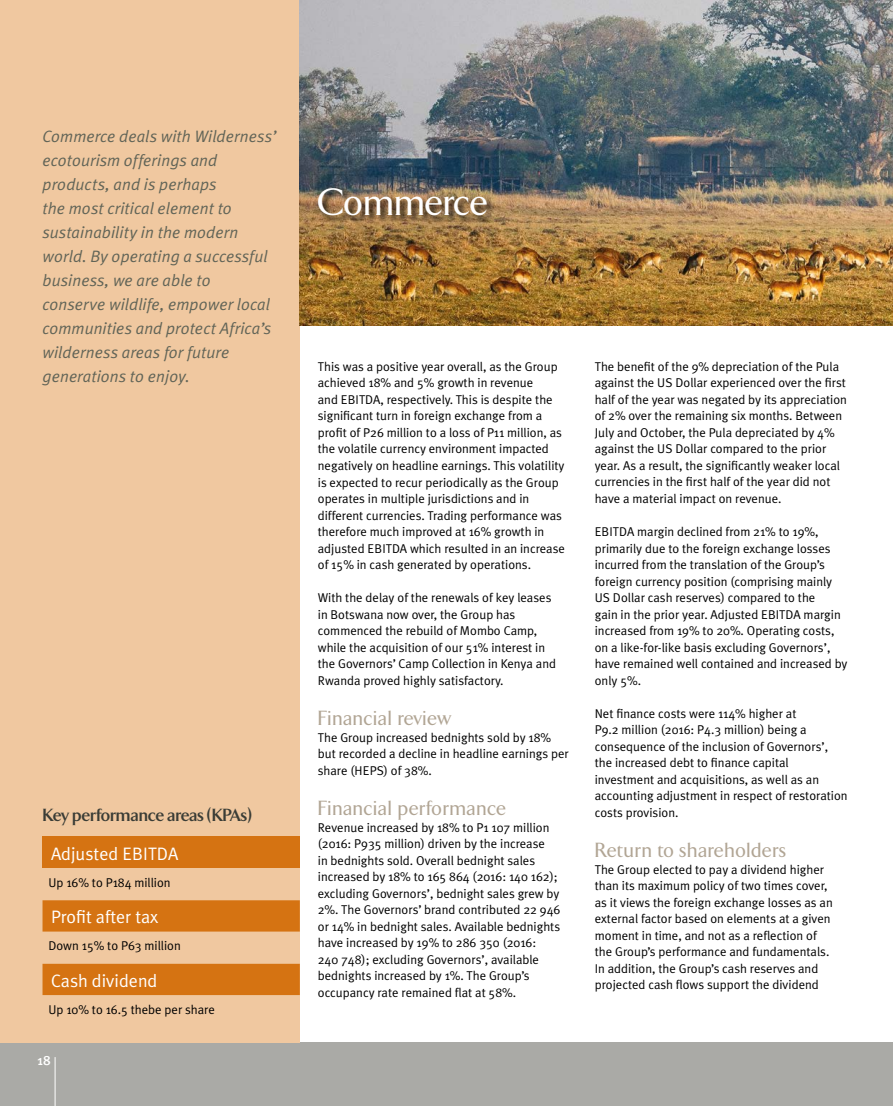
<style>
.page{position:relative;width:893px;height:1106px;background:#fff}
.page>*{position:absolute;margin:0;border:0;box-sizing:border-box;transform-origin:0 0}
.t1{font:500 39px "Arrow";color:#fff}
.t2{font:500 21px "Arrow";letter-spacing:.025em;color:#b1a594}
.t3{font:18px "Meta Plus Normal";color:#fff}
.t4{font:700 18px "Arrow";letter-spacing:-.005em;color:#3b3d36}
.t5{font:italic 16.5px/24px "Meta Plus Normal";letter-spacing:.005em;color:#616457}
.t6{font:500 13.5px "Meta Plus";color:#fff}
.t7{font:12.75px/16.5px "Meta Plus Normal";color:#000}
</style>
<div class="page">
<div style="left:0;top:1042px;width:893px;height:64px;background:#aaaaa6"></div>
<hr style="left:55px;top:1057px;width:1px;height:49px;background:#fff">
<div style="left:0;top:0;width:300px;height:1042px;background:#f0c8a0"></div>
<div style="left:43px;top:836px;width:257px;height:32px;background:#d57312"></div>
<svg style="left:43px;top:900px;width:257px;height:95px"></svg>
<img style="left:300px;top:0;width:593px;height:325px">
<div style="left:318px;top:187px;width:177px;height:37px;background:#000;opacity:.75"></div>
<p class="t5" style="left:43px;top:124px;width:235px">Commerce deals with Wilderness’ ecotourism offerings and products, and is perhaps<br>the most critical element to sustainability in the modern world. By operating a successful business, we are able to conserve wildlife, empower local communities and protect Africa’s wilderness areas for future generations to enjoy.</p>
<h3 class="t4" style="left:43px;top:805px;width:211px">Key performance areas (KPAs)</h3>
<h3 class="t3" style="left:51px;top:843px;width:129px">Adjusted EBITDA</h3>
<p class="t7" style="left:49px;top:873px;width:124px">Up 16% to P184 million</p>
<h3 class="t3" style="left:51px;top:906px;width:109px">Profit after tax</h3>
<p class="t7" style="left:49px;top:937px;width:134px">Down 15% to P63 million</p>
<h3 class="t3" style="left:51px;top:969px;width:108px">Cash dividend</h3>
<p class="t7" style="left:49px;top:1000px;width:168px">Up 10% to 16.5 thebe per share</p>
<p class="t6" style="left:37px;top:1052px;width:15px">18</p>
<h1 class="t1" style="left:318px;top:181px;width:172px">Commerce</h1>
<p class="t7" style="left:318px;top:358px;width:249px">This was a positive year overall, as the Group achieved 18% and 5% growth in revenue<br>and EBITDA, respectively. This is despite the significant turn in foreign exchange from a profit of P26 million to a loss of P11 million, as the volatile currency environment impacted negatively on headline earnings. This volatility is expected to recur periodically as the Group operates in multiple jurisdictions and in different currencies. Trading performance was therefore much improved at 16% growth in adjusted EBITDA which resulted in an increase of 15% in cash generated by operations.</p>
<p class="t7" style="left:318px;top:589px;width:240px">With the delay of the renewals of key leases in Botswana now over, the Group has commenced the rebuild of Mombo Camp, while the acquisition of our 51% interest in the Governors’ Camp Collection in Kenya and Rwanda proved highly satisfactory.</p>
<h2 class="t2" style="left:318px;top:707px;width:135px">Financial review</h2>
<p class="t7" style="left:318px;top:728px;width:252px">The Group increased bednights sold by 18% but recorded a decline in headline earnings per share (HEPS) of 38%.</p>
<h2 class="t2" style="left:318px;top:797px;width:190px">Financial performance</h2>
<p class="t7" style="left:318px;top:818px;width:244px">Revenue increased by 18% to P1 107 million (2016: P935 million) driven by the increase<br>in bednights sold. Overall bednight sales increased by 18% to 165 864 (2016: 140 162); excluding Governors’, bednight sales grew by 2%. The Governors’ brand contributed 22 946 or 14% in bednight sales. Available bednights have increased by 19% to 286 350 (2016:<br>240 748); excluding Governors’, available bednights increased by 1%. The Group’s occupancy rate remained flat at 58%.</p>
<p class="t7" style="left:595px;top:358px;width:254px">The benefit of the 9% depreciation of the Pula against the US Dollar experienced over the first half of the year was negated by its appreciation of 2% over the remaining six months. Between July and October, the Pula depreciated by 4% against the US Dollar compared to the prior year. As a result, the significantly weaker local currencies in the first half of the year did not have a material impact on revenue.</p>
<p class="t7" style="left:595px;top:523px;width:254px">EBITDA margin declined from 21% to 19%, primarily due to the foreign exchange losses incurred from the translation of the Group’s foreign currency position (comprising mainly US Dollar cash reserves) compared to the<br>gain in the prior year. Adjusted EBITDA margin increased from 19% to 20%. Operating costs, on a like-for-like basis excluding Governors’, have remained well contained and increased by only 5%.</p>
<p class="t7" style="left:595px;top:704px;width:254px">Net finance costs were 114% higher at<br>P9.2 million (2016: P4.3 million) being a consequence of the inclusion of Governors’, the increased debt to finance capital investment and acquisitions, as well as an accounting adjustment in respect of restoration costs provision.</p>
<h2 class="t2" style="left:595px;top:839px;width:193px">Return to shareholders</h2>
<p class="t7" style="left:595px;top:860px;width:240px">The Group elected to pay a dividend higher than its maximum policy of two times cover, as it views the foreign exchange losses as an external factor based on elements at a given moment in time, and not as a reflection of the Group’s performance and fundamentals.<br>In addition, the Group’s cash reserves and projected cash flows support the dividend</p>
</div>
